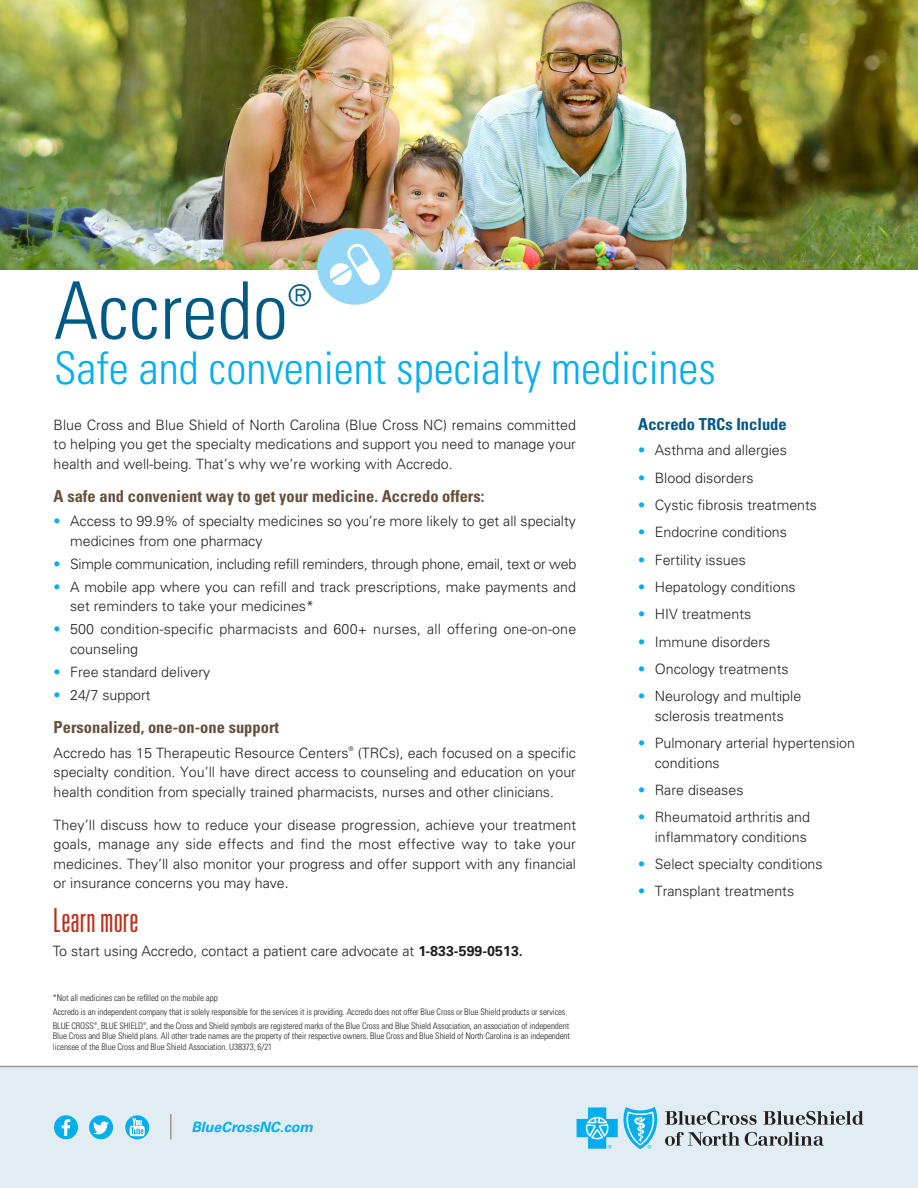
<style>
.page{position:relative;width:918px;height:1188px;background:#fff}
.page>*{position:absolute;margin:0;border:0;box-sizing:border-box;transform-origin:0 0}
.Headline_1__all_uppe{font:300 condensed 79.5px "Univers LT Std";color:#005983}
.Headline_1__all_uppe-2{font:300 condensed 45px "Univers LT Std";color:#00aeef}
.Call_Out_Quote{font:300 ultra-condensed 33px "Univers LT Std";color:#c02d19}
.Headline_1__all_uppe-3{font:300 29.7px "Univers LT Std";color:#005983}
.Subhead__upper___low{font:700 condensed 16.5px "Univers LT Std";color:#65503c}
.Subhead__upper___low-2{font:700 condensed 16.5px "Univers LT Std";color:#005983}
.Body_Paragraph{font:300 14.25px/19.5px "Univers LT Std";color:#231f20}
.Body_Paragraph-2{font:300 14.25px "Univers LT Std";letter-spacing:-.02em;color:#231f20}
.t1{font:italic 700 14.25px "Univers LT Std";color:#00aeef}
.FNs___Legal{font:300 condensed 9px/10.5px "Univers LT Std";letter-spacing:-.01em;color:#231f20;text-align:justify}
.s1{color:#00aeef}
.s2{font-weight:700}
</style>
<div class="page">
<div style="left:0;top:1066px;width:918px;height:122px;background:#e1edf3"></div>
<hr style="left:0;top:1066px;width:918px;height:1px;background:#a49586">
<svg style="left:665px;top:1111px;width:92px;height:14px"></svg>
<svg style="left:763px;top:1111px;width:101px;height:14px"></svg>
<svg style="left:665px;top:1132px;width:159px;height:14px"></svg>
<svg style="left:577px;top:1107px;width:81px;height:42px"></svg>
<hr style="left:170px;top:1114px;width:2px;height:25px;background:#a49586">
<div style="left:89px;top:1115px;width:24px;height:24px;background:#00aeef;border-radius:50%"></div>
<svg style="left:93px;top:1121px;width:16px;height:13px"></svg>
<div style="left:54px;top:1115px;width:24px;height:24px;background:#00aeef;border-radius:50%"></div>
<svg style="left:62px;top:1119px;width:8px;height:17px"></svg>
<svg style="left:125px;top:1115px;width:24px;height:24px"></svg>
<svg style="left:130px;top:1118px;width:15px;height:18px"></svg>
<img style="left:0;top:0;width:918px;height:270px">
<div style="left:317px;top:229px;width:76px;height:76px;background:#94d6f5;border-radius:50%"></div>
<svg style="left:329px;top:243px;width:51px;height:43px"></svg>
<h1 class="Headline_1__all_uppe" style="left:54px;top:263px;width:236px">Accredo</h1>
<h1 class="Headline_1__all_uppe-3" style="left:288px;top:278px;width:25px">®</h1>
<h1 class="Headline_1__all_uppe-2" style="left:54px;top:341px;width:664px">Safe and convenient specialty medicines</h1>
<h3 class="Subhead__upper___low-2" style="left:638px;top:414px;width:150px">Accredo TRCs Include</h3>
<p class="Body_Paragraph" style="left:638px;top:440px;width:150px"><span class="s1">•</span> Asthma and allergies</p>
<p class="Body_Paragraph" style="left:638px;top:468px;width:117px"><span class="s1">•</span> Blood disorders</p>
<p class="Body_Paragraph" style="left:638px;top:495px;width:180px"><span class="s1">•</span> Cystic fibrosis treatments</p>
<p class="Body_Paragraph" style="left:638px;top:522px;width:150px"><span class="s1">•</span> Endocrine conditions</p>
<p class="Body_Paragraph" style="left:638px;top:550px;width:109px"><span class="s1">•</span> Fertility issues</p>
<p class="Body_Paragraph" style="left:638px;top:577px;width:159px"><span class="s1">•</span> Hepatology conditions</p>
<p class="Body_Paragraph" style="left:638px;top:604px;width:115px"><span class="s1">•</span> HIV treatments</p>
<p class="Body_Paragraph" style="left:638px;top:632px;width:134px"><span class="s1">•</span> Immune disorders</p>
<p class="Body_Paragraph" style="left:638px;top:659px;width:152px"><span class="s1">•</span> Oncology treatments</p>
<p class="Body_Paragraph" style="left:638px;top:686px;width:165px;text-align:center"><span class="s1">•</span> Neurology and multiple sclerosis treatments</p>
<p class="Body_Paragraph" style="left:655px;top:733px;width:202px;text-indent:-16px"><span class="s1">•</span> Pulmonary arterial hypertension conditions</p>
<p class="Body_Paragraph" style="left:638px;top:780px;width:107px"><span class="s1">•</span> Rare diseases</p>
<p class="Body_Paragraph" style="left:638px;top:807px;width:173px;text-align:right"><span class="s1">•</span> Rheumatoid arthritis and inflammatory conditions</p>
<p class="Body_Paragraph" style="left:638px;top:854px;width:186px"><span class="s1">•</span> Select specialty conditions</p>
<p class="Body_Paragraph" style="left:638px;top:882px;width:157px"><span class="s1">•</span> Transplant treatments</p>
<h3 class="Call_Out_Quote" style="left:53px;top:903px;width:87px">Learn more</h3>
<p class="Body_Paragraph" style="left:53px;top:941px;width:471px">To start using Accredo, contact a patient care advocate at <span class="s2">1-833-599-0513.</span></p>
<p class="Body_Paragraph" style="left:54px;top:415px;width:524px;text-align:justify">Blue Cross and Blue Shield of North Carolina (Blue Cross NC) remains committed to helping you get the specialty medications and support you need to manage your health and well-being. That’s why we’re working with Accredo.</p>
<h3 class="Subhead__upper___low" style="left:54px;top:486px;width:432px">A safe and convenient way to get your medicine. Accredo offers:</h3>
<p class="Body_Paragraph" style="left:70px;top:512px;width:507px;text-indent:-16px"><span class="s1">•</span> Access to 99.9% of specialty medicines so you’re more likely to get all specialty medicines from one pharmacy</p>
<p class="Body_Paragraph-2" style="left:54px;top:555px;width:524px"><span class="s1">•</span> Simple communication, including refill reminders, through phone, email, text or web</p>
<p class="Body_Paragraph" style="left:70px;top:577px;width:507px;text-indent:-16px"><span class="s1">•</span> A mobile app where you can refill and track prescriptions, make payments and set reminders to take your medicines*</p>
<p class="Body_Paragraph" style="left:70px;top:620px;width:508px;text-indent:-16px"><span class="s1">•</span> 500 condition-specific pharmacists and 600+ nurses, all offering one-on-one counseling</p>
<p class="Body_Paragraph" style="left:54px;top:662px;width:158px"><span class="s1">•</span> Free standard delivery</p>
<p class="Body_Paragraph" style="left:54px;top:685px;width:99px"><span class="s1">•</span> 24/7 support</p>
<h3 class="Subhead__upper___low" style="left:54px;top:717px;width:227px">Personalized, one-on-one support</h3>
<p class="Body_Paragraph" style="left:54px;top:743px;width:524px;text-align:justify">Accredo has 15 Therapeutic Resource Centers<sup>®</sup> (TRCs), each focused on a specific specialty condition. You’ll have direct access to counseling and education on your health condition from specially trained pharmacists, nurses and other clinicians.</p>
<p class="Body_Paragraph" style="left:54px;top:815px;width:524px;text-align:justify">They’ll discuss how to reduce your disease progression, achieve your treatment goals, manage any side effects and find the most effective way to take your medicines. They’ll also monitor your progress and offer support with any financial or insurance concerns you may have.</p>
<p class="FNs___Legal" style="left:53px;top:993px;width:166px">*Not all medicines can be refilled on the mobile app</p>
<p class="FNs___Legal" style="left:53px;top:1007px;width:516px">Accredo is an independent company that is solely responsible for the services it is providing. Accredo does not offer Blue Cross or Blue Shield products or services.</p>
<p class="FNs___Legal" style="left:53px;top:1020px;width:519px">BLUE CROSS<sup>®</sup>, BLUE SHIELD<sup>®</sup>, and the Cross and Shield symbols are registered marks of the Blue Cross and Blue Shield Association, an association of independent Blue Cross and Blue Shield plans. All other trade names are the property of their respective owners. Blue Cross and Blue Shield of North Carolina is an independent licensee of the Blue Cross and Blue Shield Association. U38373, 6/21</p>
<p class="t1" style="left:191px;top:1119px;width:123px">BlueCrossNC.com</p>
</div>
